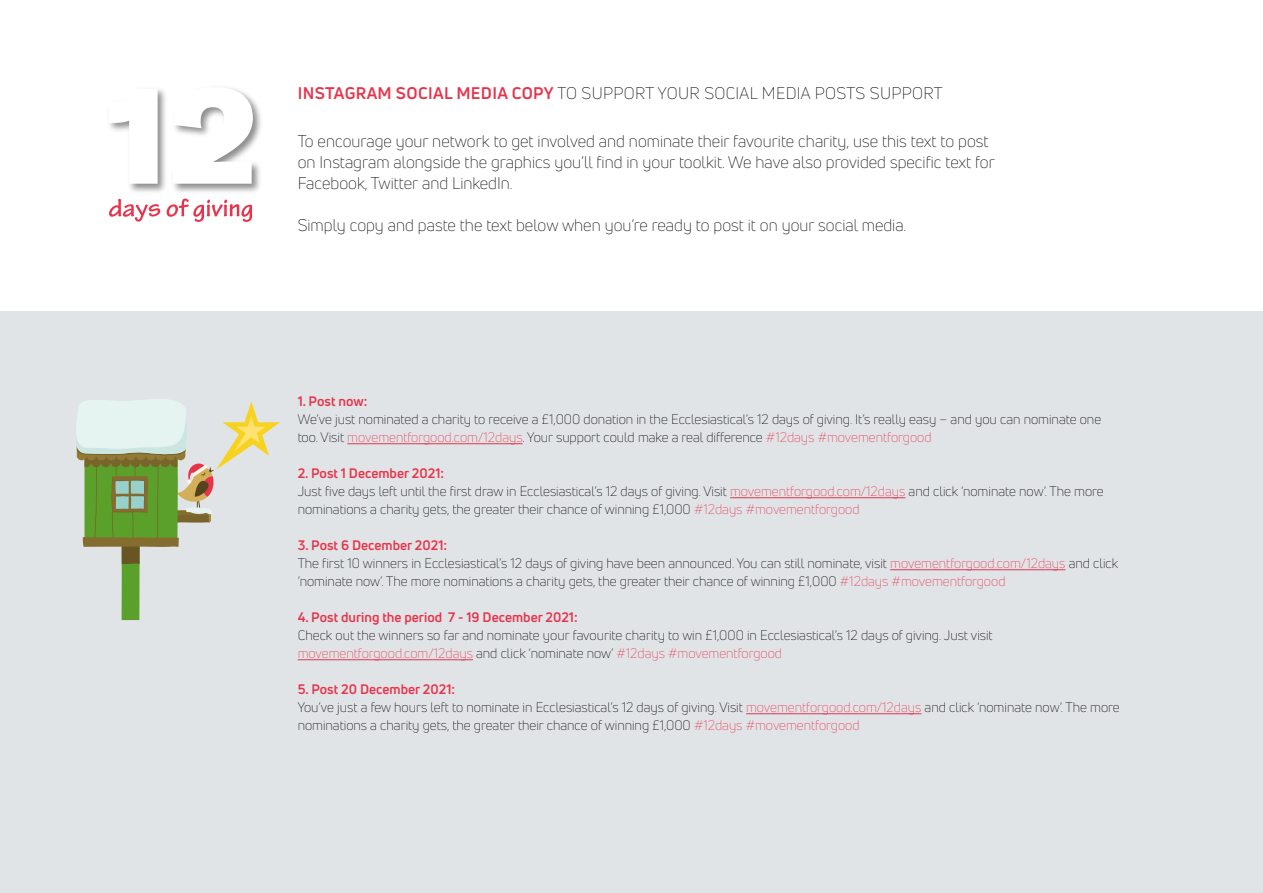
<style>
.page{position:relative;width:1263px;height:893px;background:#fff}
.page>*{position:absolute;margin:0;border:0;box-sizing:border-box;transform-origin:0 0}
.t1{font:300 16.5px/21px "Uni Neue";color:#000}
.t2{font:300 16.5px "Uni Neue";letter-spacing:.02em;color:#000}
.t3{font:300 13.5px/18px "Uni Neue";color:#000}
.t4{font:700 13.5px "Uni Neue";color:#e7344c}
.s1{font-weight:700;color:#e7344c}
.s2{color:#e7344c}
</style>
<div class="page">
<div style="left:0;top:312px;width:1263px;height:581px;background:#e1e4e7"></div>
<hr style="left:347px;top:443px;width:176px;height:1px;background:#e7344c">
<hr style="left:730px;top:497px;width:175px;height:1px;background:#e7344c">
<hr style="left:890px;top:569px;width:175px;height:1px;background:#e7344c">
<hr style="left:298px;top:659px;width:175px;height:1px;background:#e7344c">
<hr style="left:746px;top:713px;width:175px;height:1px;background:#e7344c">
<img style="left:129px;top:89px;width:132px;height:103px">
<svg style="left:109px;top:89px;width:49px;height:95px"></svg>
<svg style="left:173px;top:88px;width:80px;height:96px"></svg>
<svg style="left:109px;top:199px;width:51px;height:23px"></svg>
<svg style="left:167px;top:199px;width:85px;height:23px"></svg>
<svg style="left:76px;top:399px;width:204px;height:221px"></svg>
<p class="t2" style="left:298px;top:83px;width:646px"><span class="s1">INSTAGRAM SOCIAL MEDIA COPY</span> TO SUPPORT YOUR SOCIAL MEDIA POSTS SUPPORT</p>
<p class="t1" style="left:298px;top:130px;width:699px">To encourage your network to get involved and nominate their favourite charity, use this text to post on Instagram alongside the graphics you’ll find in your toolkit. We have also provided specific text for<br>Facebook, Twitter and LinkedIn.</p>
<p class="t1" style="left:298px;top:214px;width:610px">Simply copy and paste the text below when you’re ready to post it on your social media.</p>
<p class="t4" style="left:298px;top:393px;width:71px">1. Post now:</p>
<p class="t3" style="left:298px;top:410px;width:805px">We’ve just nominated a charity to receive a £1,000 donation in the Ecclesiastical’s 12 days of giving. It’s really easy – and you can nominate one too. Visit <span class="s2">movementforgood.com/12days</span>. Your support could make a real difference <span class="s2">#12days #movementforgood</span></p>
<p class="t3" style="left:298px;top:464px;width:808px"><span class="s1">2. Post 1 December 2021:<br></span>Just five days left until the first draw in Ecclesiastical’s 12 days of giving. Visit <span class="s2">movementforgood.com/12days</span> and click ‘nominate now’. The more nominations a charity gets, the greater their chance of winning £1,000 <span class="s2">#12days #movementforgood</span></p>
<p class="t3" style="left:298px;top:536px;width:822px"><span class="s1">3. Post 6 December 2021:<br></span>The first 10 winners in Ecclesiastical’s 12 days of giving have been announced. You can still nominate, visit <span class="s2">movementforgood.com/12days</span> and click ‘nominate now’. The more nominations a charity gets, the greater their chance of winning £1,000 <span class="s2">#12days #movementforgood</span></p>
<p class="t4" style="left:298px;top:609px;width:282px">4. Post during the period 7 - 19 December 2021:</p>
<p class="t3" style="left:298px;top:626px;width:696px">Check out the winners so far and nominate your favourite charity to win £1,000 in Ecclesiastical’s 12 days of giving. Just visit <span class="s2">movementforgood.com/12days</span> and click ‘nominate now’ <span class="s2">#12days #movementforgood</span></p>
<p class="t3" style="left:298px;top:680px;width:824px"><span class="s1">5. Post 20 December 2021:<br></span>You’ve just a few hours left to nominate in Ecclesiastical’s 12 days of giving. Visit <span class="s2">movementforgood.com/12days</span> and click ‘nominate now’. The more nominations a charity gets, the greater their chance of winning £1,000 <span class="s2">#12days #movementforgood</span></p>
</div>
